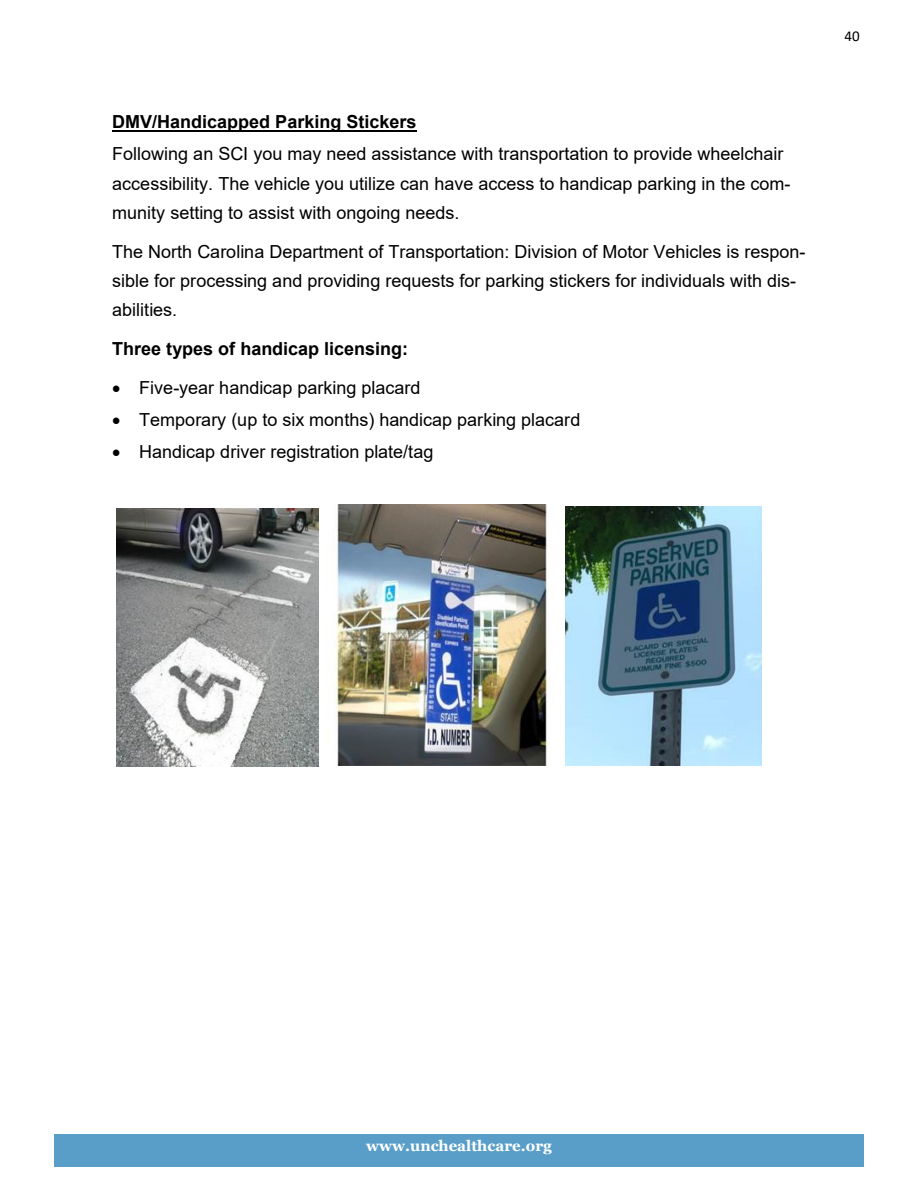
<style>
.page{position:relative;width:918px;height:1188px;background:#fff}
.page>*{position:absolute;margin:0;border:0;box-sizing:border-box;transform-origin:0 0}
.t1{font:18px/29.4px "Arial";color:#000}
.t2{font:700 18px "Arial";color:#000}
.t3{font:700 15px "Georgia";color:#fff}
.t4{font:15px "Calibri";color:#000}
.s1{font-weight:700}
</style>
<div class="page">
<div style="left:54px;top:1134px;width:810px;height:32px;background:#589ec8"></div>
<hr style="left:112px;top:130px;width:305px;height:2px;background:#000">
<img style="left:117px;top:508px;width:201px;height:258px">
<img style="left:335px;top:505px;width:214px;height:261px">
<img style="left:566px;top:506px;width:196px;height:260px">
<p class="t1" style="left:112px;top:106px;width:673px;line-height:32.2px"><span class="s1">DMV/Handicapped Parking Stickers<br></span>Following an SCI you may need assistance with transportation to provide wheelchair</p>
<p class="t1" style="left:112px;top:169px;width:680px">accessibility. The vehicle you utilize can have access to handicap parking in the com&shy;munity setting to assist with ongoing needs.</p>
<p class="t1" style="left:112px;top:237px;width:695px">The North Carolina Department of Transportation: Division of Motor Vehicles is respon&shy;sible for processing and providing requests for parking stickers for individuals with dis&shy;abilities.</p>
<p class="t2" style="left:112px;top:336px;width:297px">Three types of handicap licensing:</p>
<p class="t1" style="left:112px;top:373px;width:310px">• Five-year handicap parking placard</p>
<p class="t1" style="left:112px;top:405px;width:470px">• Temporary (up to six months) handicap parking placard</p>
<p class="t1" style="left:112px;top:436px;width:323px">• Handicap driver registration plate/tag</p>
<p class="t4" style="left:844px;top:25px;width:17px">40</p>
<p class="t3" style="left:366px;top:1136px;width:187px">www.unchealthcare.org</p>
</div>
